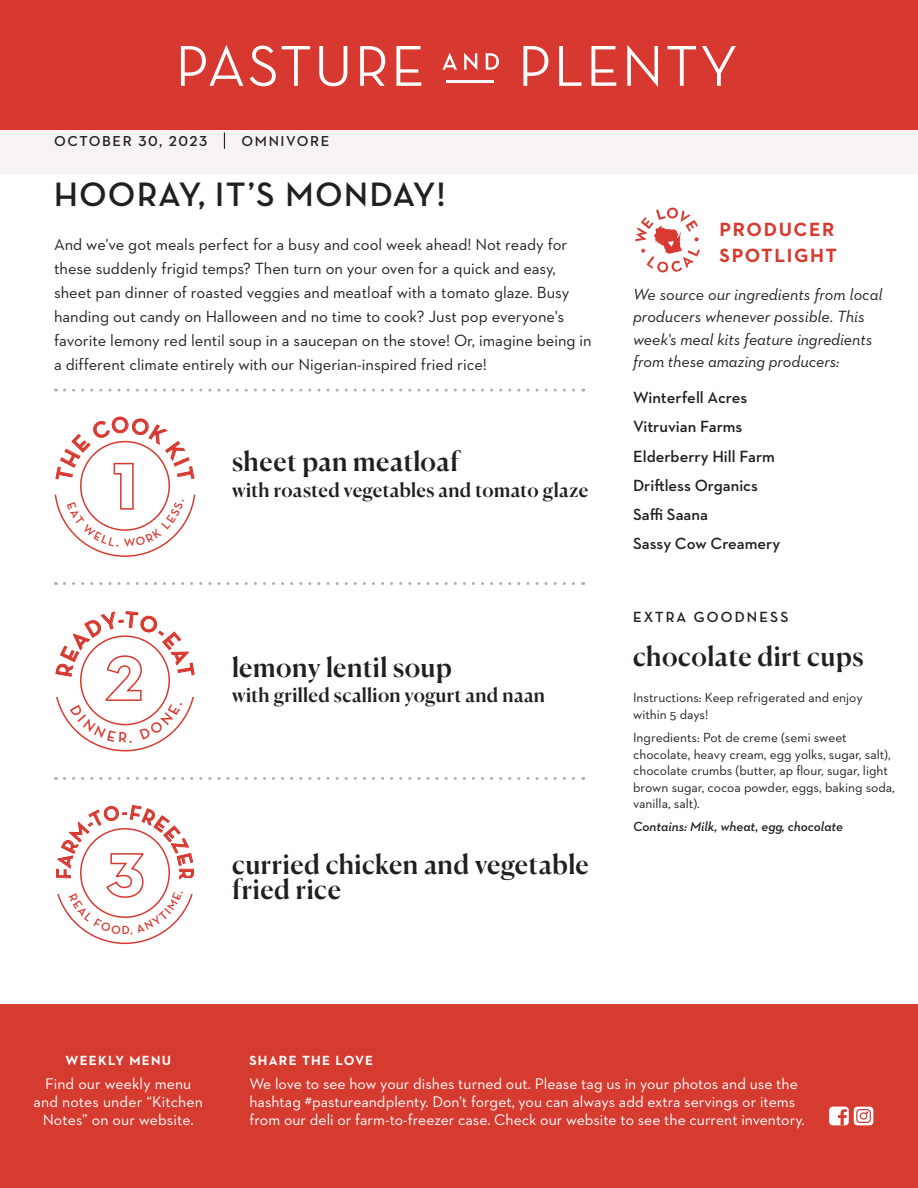
<style>
.page{position:relative;width:918px;height:1188px;background:#fff}
.page>*{position:absolute;margin:0;border:0;box-sizing:border-box;transform-origin:0 0}
.t1{font:700 34.5px "Neutraface Display";letter-spacing:.05em;color:#231f20}
.t2{font:500 27px/25.5px "Canela";letter-spacing:.02em;color:#231f20}
.t3{font:700 20.25px "Neutraface Display";color:#d73830}
.t4{font:500 19.5px "Canela";letter-spacing:.015em;color:#231f20}
.t5{font:700 19.5px/25.5px "Neutraface 2 Text";letter-spacing:.08em;color:#d63b30}
.description-centered{font:16.5px/24px "Neutraface 2 Text";color:#231f20}
.t6{font:italic 16.5px/22.5px "Neutraface 2 Text";color:#231f20}
.t7{font:600 16.5px "Neutraface 2 Text";color:#231f20}
.t8{font:15.75px/18px "Neutraface 2 Text";color:#fff}
.t9{font:700 15px "Neutraface Display";letter-spacing:.145em;color:#231f20}
.t10{font:600 14.7px "Neutraface 2 Text";letter-spacing:.11em;color:#231f20}
.t11{font:13.5px/16.5px "Neutraface 2 Text";color:#231f20}
.t12{font:italic 600 13.5px "Neutraface 2 Text";color:#231f20}
.t13{font:700 13.5px "Neutraface 2 Text";letter-spacing:.09em;color:#fff}
</style>
<div class="page">
<div style="left:0;top:129px;width:918px;height:45px;background:#f7f3f2"></div>
<div style="left:0;top:1004px;width:918px;height:184px;background:#d63b30"></div>
<div style="left:0;top:0;width:918px;height:130px;background:#d73830"></div>
<hr style="left:446px;top:80px;width:48px;height:2px;background:#fff">
<svg style="left:181px;top:45px;width:62px;height:41px"></svg>
<svg style="left:250px;top:46px;width:26px;height:40px"></svg>
<svg style="left:282px;top:46px;width:28px;height:40px"></svg>
<svg style="left:319px;top:46px;width:28px;height:40px"></svg>
<svg style="left:360px;top:46px;width:25px;height:40px"></svg>
<svg style="left:396px;top:46px;width:25px;height:40px"></svg>
<svg style="left:442px;top:53px;width:15px;height:17px"></svg>
<svg style="left:464px;top:53px;width:13px;height:17px"></svg>
<svg style="left:486px;top:53px;width:13px;height:17px"></svg>
<svg style="left:523px;top:46px;width:25px;height:40px"></svg>
<svg style="left:559px;top:46px;width:22px;height:40px"></svg>
<svg style="left:592px;top:46px;width:24px;height:40px"></svg>
<svg style="left:627px;top:45px;width:31px;height:42px"></svg>
<svg style="left:668px;top:46px;width:28px;height:40px"></svg>
<svg style="left:702px;top:46px;width:34px;height:40px"></svg>
<svg style="left:64px;top:389px;width:520px;height:3px"></svg>
<svg style="left:64px;top:582px;width:520px;height:3px"></svg>
<svg style="left:64px;top:777px;width:520px;height:3px"></svg>
<svg style="left:635px;top:207px;width:65px;height:66px"></svg>
<div style="left:829px;top:1107px;width:20px;height:18px;background:#fff;border-radius:4px"></div>
<svg style="left:838px;top:1109px;width:9px;height:16px"></svg>
<div style="left:854px;top:1107px;width:19px;height:18px;background:#fff;border-radius:4px"></div>
<svg style="left:857px;top:1110px;width:13px;height:12px"></svg>
<div style="left:856px;top:1109px;width:15px;height:14px;border:1px solid #d73830;border-radius:3px"></div>
<div style="left:860px;top:1113px;width:7px;height:6px;background:#fff;border-radius:50%"></div>
<div style="left:860px;top:1112px;width:7px;height:8px;border:1px solid #d73830;border-radius:50%"></div>
<svg style="left:224px;top:133px;width:1px;height:16px"></svg>
<svg style="left:55px;top:416px;width:140px;height:141px"></svg>
<svg style="left:55px;top:611px;width:140px;height:140px"></svg>
<svg style="left:56px;top:805px;width:138px;height:139px"></svg>
<p class="t10" style="left:54px;top:132px;width:155px">OCTOBER 30, 2023</p>
<p class="t10" style="left:242px;top:132px;width:89px">OMNIVORE</p>
<p class="t1" style="left:54px;top:175px;width:393px">HOORAY, IT’S MONDAY!</p>
<p class="description-centered" style="left:54px;top:232px;width:539px">And we've got meals perfect for a busy and cool week ahead! Not ready for these suddenly frigid temps? Then turn on your oven for a quick and easy, sheet pan dinner of roasted veggies and meatloaf with a tomato glaze. Busy handing out candy on Halloween and no time to cook? Just pop everyone's favorite lemony red lentil soup in a saucepan on the stove! Or, imagine being in a different climate entirely with our Nigerian-inspired fried rice!</p>
<p class="t2" style="left:232px;top:447px;width:229px">sheet pan meatloaf</p>
<p class="t4" style="left:232px;top:475px;width:358px">with roasted vegetables and tomato glaze</p>
<p class="t3" style="left:122px;top:801px;width:7px">-</p>
<p class="t2" style="left:232px;top:652px;width:221px">lemony lentil soup</p>
<p class="t4" style="left:232px;top:680px;width:314px">with grilled scallion yogurt and naan</p>
<p class="t3" style="left:198px;top:868px;width:40px;rotate:90deg">RRR</p>
<p class="t2" style="left:232px;top:849px;width:358px">curried chicken and vegetable fried rice</p>
<p class="t5" style="left:720px;top:216px;width:119px">PRODUCER<br>SPOTLIGHT</p>
<p class="t6" style="left:633px;top:282px;width:251px">We source our ingredients from local producers whenever possible. This week's meal kits feature ingredients from these amazing producers:</p>
<p class="t7" style="left:633px;top:387px;width:116px">Winterfell Acres</p>
<p class="t7" style="left:633px;top:416px;width:111px">Vitruvian Farms</p>
<p class="t7" style="left:633px;top:446px;width:143px">Elderberry Hill Farm</p>
<p class="t7" style="left:633px;top:475px;width:126px">Driftless Organics</p>
<p class="t7" style="left:633px;top:504px;width:76px">Saffi Saana</p>
<p class="t7" style="left:633px;top:533px;width:149px">Sassy Cow Creamery</p>
<p class="t9" style="left:633px;top:609px;width:157px">EXTRA GOODNESS</p>
<p class="t2" style="left:633px;top:641px;width:232px">chocolate dirt cups</p>
<p class="t11" style="left:633px;top:689px;width:231px">Instructions: Keep refrigerated and enjoy within 5 days!</p>
<p class="t11" style="left:633px;top:729px;width:263px">Ingredients: Pot de creme (semi sweet chocolate, heavy cream, egg yolks, sugar, salt), chocolate crumbs (butter, ap flour, sugar, light brown sugar, cocoa powder, eggs, baking soda, vanilla, salt).</p>
<p class="t12" style="left:633px;top:818px;width:212px">Contains: Milk, wheat, egg, chocolate</p>
<p class="t13" style="left:66px;top:1051px;width:107px">WEEKLY MENU</p>
<p class="t8" style="left:34px;top:1075px;width:171px;text-align:center">Find our weekly menu and notes under “Kitchen<br>Notes” on our website.</p>
<p class="t13" style="left:249px;top:1051px;width:125px">SHARE THE LOVE</p>
<p class="t8" style="left:249px;top:1075px;width:557px">We love to see how your dishes turned out. Please tag us in your photos and use the hashtag #pastureandplenty. Don't forget, you can always add extra servings or items from our deli or farm-to-freezer case. Check our website to see the current inventory.</p>
</div>
